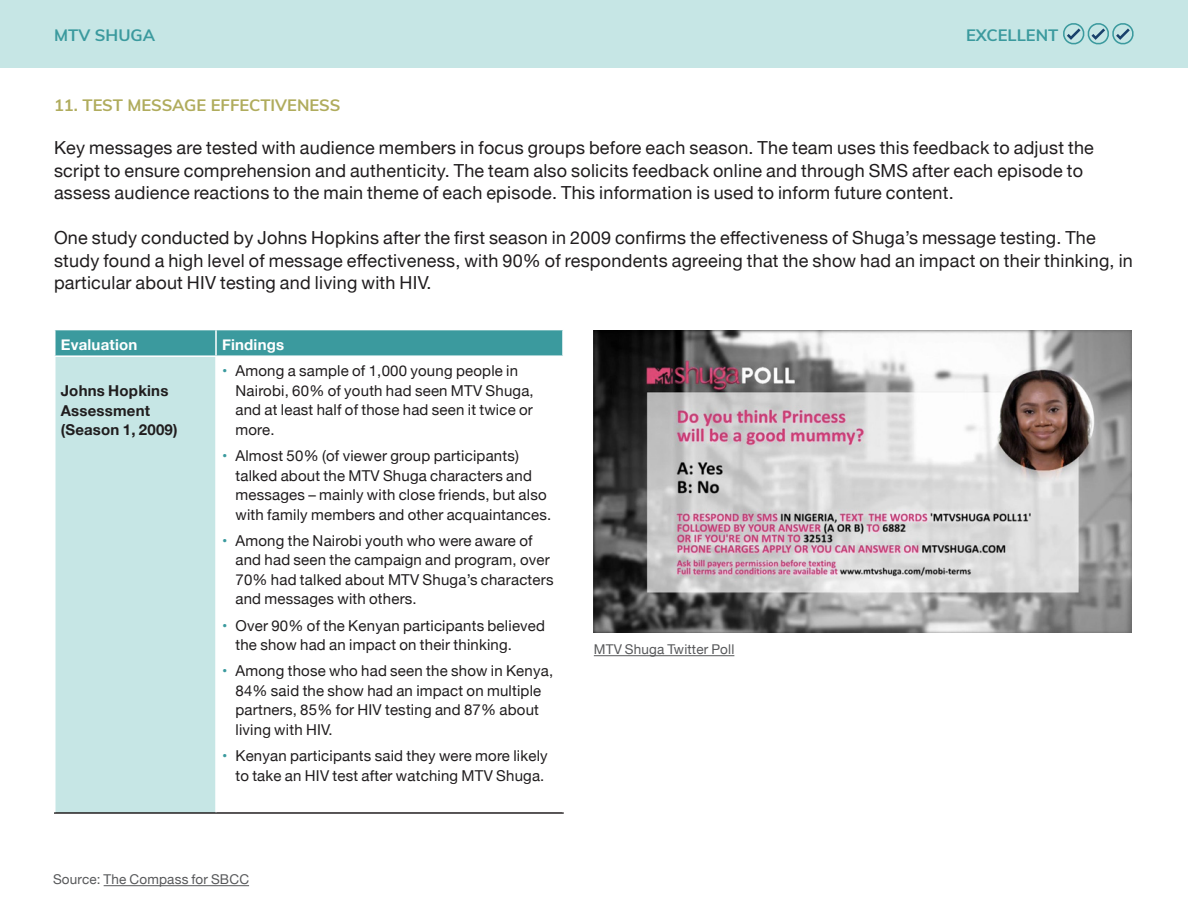
<style>
.page{position:relative;width:1188px;height:918px;background:#fff}
.page>*{position:absolute;margin:0;border:0;box-sizing:border-box;transform-origin:0 0}
.body{font:18px/22.5px "Helvetica Neue";letter-spacing:.015em;color:#201d1e}
.best_practice_header{font:700 16.5px "Muli";color:#b0ac5d}
.t1{font:700 16.5px "Muli";color:#3b9a9e}
.t2{font:15px/19.5px "Helvetica Neue";letter-spacing:.015em;color:#201d1e}
.body-2{font:700 15px/19.5px "Helvetica Neue";letter-spacing:.015em;color:#201d1e}
.body-3{font:700 15px "Helvetica Neue";letter-spacing:.015em;color:#fff}
.citation{font:13.5px "Helvetica Neue";letter-spacing:.015em;color:#57585a}
.s1{color:#3b9a9e}
</style>
<div class="page">
<div style="left:0;top:0;width:1188px;height:68px;background:#c6e6e5"></div>
<svg style="left:1063px;top:23px;width:71px;height:22px"></svg>
<hr style="left:104px;top:885px;width:145px;height:1px;background:#57585a">
<hr style="left:594px;top:655px;width:140px;height:1px;background:#57585a">
<img style="left:594px;top:330px;width:538px;height:303px">
<div style="left:56px;top:330px;width:506px;height:25px;background:#3b9a9e"></div>
<div style="left:55px;top:356px;width:161px;height:457px;background:#c6e6e5"></div>
<hr style="left:54px;top:812px;width:162px;height:2px;background:#231f20">
<hr style="left:216px;top:812px;width:348px;height:2px;background:#231f20">
<hr style="left:54px;top:355px;width:162px;height:2px;background:#fff">
<hr style="left:215px;top:330px;width:2px;height:25px;background:#fff">
<hr style="left:54px;top:357px;width:2px;height:455px;background:#fff">
<hr style="left:215px;top:357px;width:2px;height:455px;background:#fff">
<p class="t1" style="left:54px;top:23px;width:103px">MTV SHUGA</p>
<p class="t1" style="left:966px;top:23px;width:94px">EXCELLENT</p>
<p class="best_practice_header" style="left:54px;top:93px;width:288px">11. TEST MESSAGE EFFECTIVENESS</p>
<p class="body" style="left:54px;top:138px;width:1041px">Key messages are tested with audience members in focus groups before each season. The team uses this feedback to adjust the script to ensure comprehension and authenticity. The team also solicits feedback online and through SMS after each episode to assess audience reactions to the main theme of each episode. This information is used to inform future content.</p>
<p class="body" style="left:54px;top:228px;width:1080px">One study conducted by Johns Hopkins after the first season in 2009 confirms the effectiveness of Shuga’s message testing. The study found a high level of message effectiveness, with 90% of respondents agreeing that the show had an impact on their thinking, in particular about HIV testing and living with HIV.</p>
<p class="body-3" style="left:61px;top:333px;width:78px">Evaluation</p>
<p class="body-3" style="left:222px;top:333px;width:64px">Findings</p>
<p class="body-2" style="left:61px;top:382px;width:109px">Johns Hopkins<br>Assessment</p>
<p class="body-2" style="left:61px;top:421px;width:118px">(Season 1, 2009)</p>
<p class="t2" style="left:236px;top:362px;width:300px;text-indent:-14px"><span class="s1">•</span> Among a sample of 1,000 young people in<br>Nairobi, 60% of youth had seen MTV Shuga, and at least half of those had seen it twice or more.</p>
<p class="t2" style="left:236px;top:447px;width:317px;text-indent:-14px"><span class="s1">•</span> Almost 50% (of viewer group participants) talked about the MTV Shuga characters and messages – mainly with close friends, but also with family members and other acquaintances.</p>
<p class="t2" style="left:236px;top:532px;width:320px;text-indent:-14px"><span class="s1">•</span> Among the Nairobi youth who were aware of and had seen the campaign and program, over 70% had talked about MTV Shuga’s characters and messages with others.</p>
<p class="t2" style="left:236px;top:617px;width:311px;text-indent:-14px"><span class="s1">•</span> Over 90% of the Kenyan participants believed the show had an impact on their thinking.</p>
<p class="t2" style="left:236px;top:662px;width:319px;text-indent:-14px"><span class="s1">•</span> Among those who had seen the show in Kenya, 84% said the show had an impact on multiple partners, 85% for HIV testing and 87% about living with HIV.</p>
<p class="t2" style="left:222px;top:747px;width:327px;text-align:right"><span class="s1">•</span> Kenyan participants said they were more likely to take an HIV test after watching MTV Shuga.</p>
<p class="citation" style="left:53px;top:870px;width:198px">Source: The Compass for SBCC</p>
<p class="citation" style="left:594px;top:640px;width:142px">MTV Shuga Twitter Poll</p>
</div>
